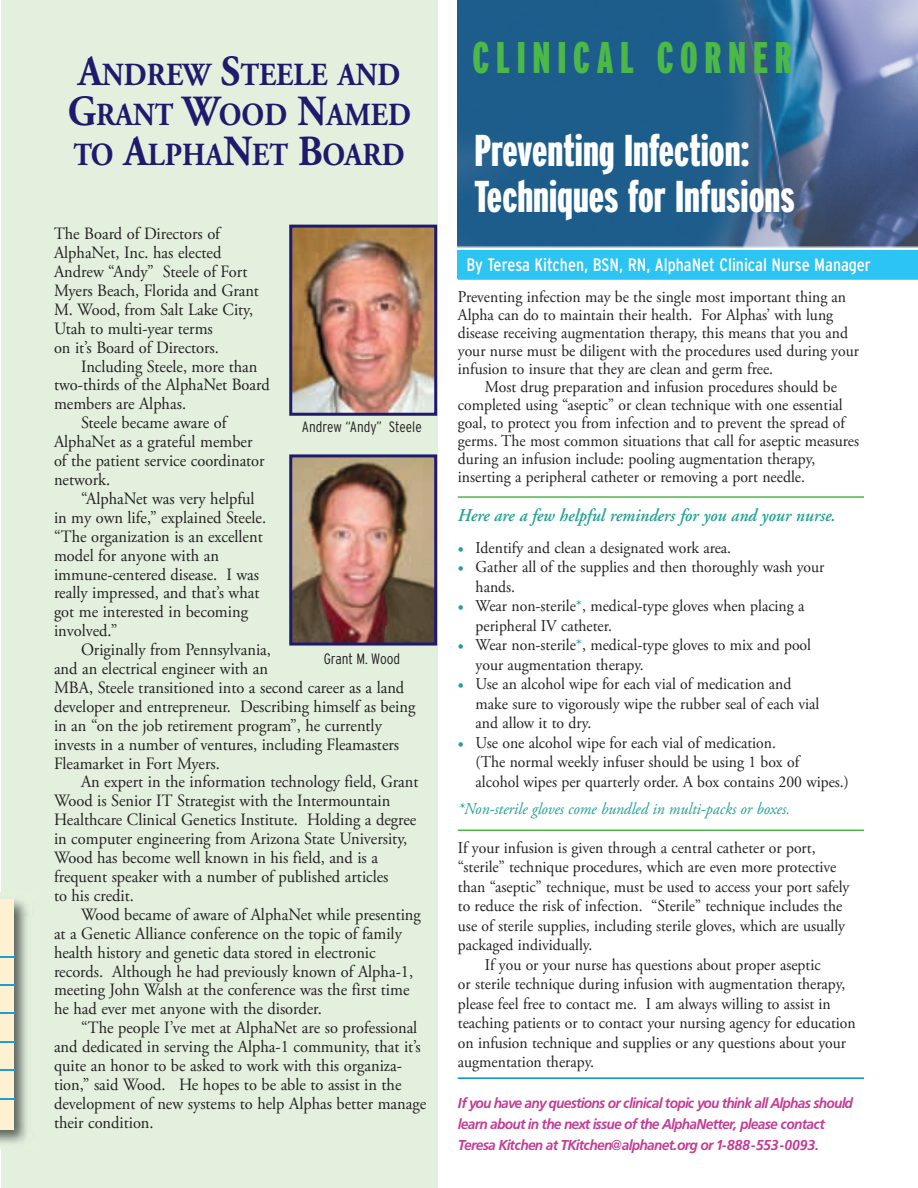
<style>
.page{position:relative;width:918px;height:1188px;background:#fff}
.page>*{position:absolute;margin:0;border:0;box-sizing:border-box;transform-origin:0 0}
.t1{font:900 extra-condensed 44.55px/45.8px "Interstate";color:#fff}
.t2{font:900 extra-condensed 44.25px "Interstate";letter-spacing:.15em;color:#4cb848}
.t3{font:700 42.9px "Adobe Garamond Pro";color:#1f1a6d;scale:.9 1}
.t4{font:700 32.25px/39.8px "Adobe Garamond Pro";color:#1f1a6d;scale:.9 1}
.t5{font:condensed 18px "Interstate";color:#fff}
.t6{font:italic 600 18px "Adobe Garamond";color:#21a193;scale:.95 1}
.t7{font:17.25px/18.9px "Adobe Garamond Pro";color:#231f20;scale:.95 1}
.t8{font:16.5px/18px "Adobe Garamond Pro";color:#231f20;scale:.95 1}
.t9{font:italic 16.5px "Adobe Garamond Pro";color:#21a193;scale:.95 1}
.t10{font:15px/21px "Frutiger Bld Itlic";letter-spacing:-.05em;color:#c33b96;scale:.95 1}
.t11{font:300 condensed 15px "Interstate";color:#231f20}
.s1{font-size:42.9px}
.s2{color:#21a193}
</style>
<div class="page">
<div style="left:1px;top:0;width:436px;height:1188px;background:#e3f0de"></div>
<img style="left:458px;top:0;width:460px;height:251px">
<svg style="left:458px;top:279px;width:460px;height:1px"></svg>
<div style="left:458px;top:251px;width:460px;height:28px;background:#2bc4f3"></div>
<img style="left:0;top:892px;width:28px;height:257px">
<div style="left:0;top:899px;width:14px;height:230px;background:#fef1d1"></div>
<svg style="left:0;top:956px;width:14px;height:1px"></svg>
<svg style="left:0;top:984px;width:14px;height:2px"></svg>
<svg style="left:0;top:1013px;width:14px;height:1px"></svg>
<svg style="left:0;top:1041px;width:14px;height:2px"></svg>
<svg style="left:0;top:1070px;width:14px;height:1px"></svg>
<svg style="left:0;top:1098px;width:14px;height:2px"></svg>
<hr style="left:458px;top:496px;width:406px;height:2px;background:#4cb848">
<hr style="left:458px;top:830px;width:406px;height:1px;background:#4cb848">
<hr style="left:458px;top:1077px;width:406px;height:2px;background:#008fd5">
<img style="left:293px;top:229px;width:140px;height:183px">
<div style="left:289px;top:225px;width:148px;height:191px;border:3px solid #1f1a6d"></div>
<img style="left:293px;top:458px;width:140px;height:184px">
<div style="left:289px;top:454px;width:148px;height:192px;border:3px solid #1f1a6d"></div>
<h3 class="t4" style="left:68px;top:58px;width:383px;text-indent:35px">NDREW <span class="s1">S</span>TEELE AND<br><span class="s1">G</span>RANT <span class="s1">W</span>OOD <span class="s1">N</span>AMED<br>TO <span class="s1">A</span>LPHA<span class="s1">N</span>ET <span class="s1">B</span>OARD</h3>
<h3 class="t3" style="left:78px;top:54px;width:28px">A</h3>
<p class="t7" style="left:54px;top:226px;width:217px">The Board of Directors of<br>AlphaNet, Inc. has elected<br>Andrew “Andy” Steele of Fort<br>Myers Beach, Florida and Grant<br>M. Wood, from Salt Lake City,<br>Utah to multi-year terms<br>on it’s Board of Directors.</p>
<p class="t7" style="left:81px;top:358px;width:187px">Including Steele, more than</p>
<p class="t7" style="left:54px;top:377px;width:229px">two-thirds of the AlphaNet Board</p>
<p class="t7" style="left:54px;top:396px;width:141px">members are Alphas.</p>
<p class="t7" style="left:81px;top:415px;width:155px">Steele became aware of</p>
<p class="t7" style="left:54px;top:434px;width:210px">AlphaNet as a grateful member</p>
<p class="t7" style="left:54px;top:453px;width:223px">of the patient service coordinator</p>
<p class="t7" style="left:54px;top:472px;width:61px">network.</p>
<p class="t7" style="left:81px;top:490px;width:184px">“AlphaNet was very helpful</p>
<p class="t7" style="left:54px;top:509px;width:225px">in my own life,” explained Steele.</p>
<p class="t7" style="left:54px;top:528px;width:221px">“The organization is an excellent</p>
<p class="t7" style="left:54px;top:547px;width:175px">model for anyone with an</p>
<p class="t7" style="left:54px;top:566px;width:217px">immune-centered disease. I was</p>
<p class="t7" style="left:54px;top:585px;width:218px">really impressed, and that’s what</p>
<p class="t7" style="left:54px;top:604px;width:206px">got me interested in becoming</p>
<p class="t7" style="left:54px;top:623px;width:68px">involved.”</p>
<p class="t7" style="left:81px;top:642px;width:201px">Originally from Pennsylvania,</p>
<p class="t7" style="left:54px;top:661px;width:227px">and an electrical engineer with an</p>
<p class="t7" style="left:54px;top:680px;width:370px">MBA, Steele transitioned into a second career as a land</p>
<p class="t7" style="left:54px;top:698px;width:382px">developer and entrepreneur. Describing himself as being</p>
<p class="t7" style="left:54px;top:717px;width:347px">in an “on the job retirement program”, he currently</p>
<p class="t7" style="left:54px;top:736px;width:365px">invests in a number of ventures, including Fleamasters</p>
<p class="t7" style="left:54px;top:755px;width:176px">Fleamarket in Fort Myers.</p>
<p class="t7" style="left:81px;top:774px;width:357px">An expert in the information technology field, Grant</p>
<p class="t7" style="left:54px;top:793px;width:356px">Wood is Senior IT Strategist with the Intermountain</p>
<p class="t7" style="left:54px;top:812px;width:383px">Healthcare Clinical Genetics Institute. Holding a degree</p>
<p class="t7" style="left:54px;top:831px;width:373px">in computer engineering from Arizona State University,</p>
<p class="t7" style="left:54px;top:850px;width:343px">Wood has become well known in his field, and is a</p>
<p class="t7" style="left:54px;top:869px;width:354px">frequent speaker with a number of published articles</p>
<p class="t7" style="left:54px;top:887px;width:86px">to his credit.</p>
<p class="t7" style="left:81px;top:906px;width:359px">Wood became of aware of AlphaNet while presenting</p>
<p class="t7" style="left:54px;top:925px;width:368px">at a Genetic Alliance conference on the topic of family</p>
<p class="t7" style="left:54px;top:944px;width:340px">health history and genetic data stored in electronic</p>
<p class="t7" style="left:54px;top:963px;width:380px">records. Although he had previously known of Alpha-1,</p>
<p class="t7" style="left:54px;top:982px;width:376px">meeting John Walsh at the conference was the first time</p>
<p class="t7" style="left:54px;top:1001px;width:283px">he had ever met anyone with the disorder.</p>
<p class="t7" style="left:81px;top:1020px;width:356px">“The people I’ve met at AlphaNet are so professional</p>
<p class="t7" style="left:54px;top:1039px;width:388px">and dedicated in serving the Alpha-1 community, that it’s</p>
<p class="t7" style="left:54px;top:1058px;width:368px">quite an honor to be asked to work with this organiza-</p>
<p class="t7" style="left:54px;top:1077px;width:367px">tion,” said Wood. He hopes to be able to assist in the</p>
<p class="t7" style="left:54px;top:1095px;width:393px">development of new systems to help Alphas better manage</p>
<p class="t7" style="left:54px;top:1114px;width:106px">their condition.</p>
<p class="t11" style="left:302px;top:418px;width:121px">Andrew “Andy” Steele</p>
<p class="t11" style="left:324px;top:650px;width:78px">Grant M. Wood</p>
<h2 class="t2" style="left:472px;top:32px;width:321px">CLINICAL CORNER</h2>
<h1 class="t1" style="left:474px;top:128px;width:322px">Preventing Infection:<br>Techniques for Infusions</h1>
<p class="t5" style="left:467px;top:254px;width:406px">By Teresa Kitchen, BSN, RN, AlphaNet Clinical Nurse Manager</p>
<p class="t8" style="left:458px;top:289px;width:424px">Preventing infection may be the single most important thing an Alpha can do to maintain their health. For Alphas’ with lung disease receiving augmentation therapy, this means that you and your nurse must be diligent with the procedures used during your infusion to insure that they are clean and germ free.</p>
<p class="t8" style="left:458px;top:379px;width:424px;text-indent:27px">Most drug preparation and infusion procedures should be completed using “aseptic” or clean technique with one essential goal, to protect you from infection and to prevent the spread of germs. The most common situations that call for aseptic measures during an infusion include: pooling augmentation therapy, inserting a peripheral catheter or removing a port needle.</p>
<p class="t6" style="left:458px;top:508px;width:399px">Here are a few helpful reminders for you and your nurse.</p>
<p class="t8" style="left:458px;top:540px;width:289px"><span class="s2">•</span> Identify and clean a designated work area.</p>
<p class="t8" style="left:476px;top:559px;width:369px;line-height:19.5px;text-indent:-18px"><span class="s2">•</span> Gather all of the supplies and then thoroughly wash your hands.</p>
<p class="t8" style="left:476px;top:598px;width:348px;line-height:19.5px;text-indent:-18px"><span class="s2">•</span> Wear non-sterile<span class="s2">*</span>, medical-type gloves when placing a peripheral IV catheter.</p>
<p class="t8" style="left:476px;top:637px;width:355px;line-height:19.5px;text-indent:-18px"><span class="s2">•</span> Wear non-sterile<span class="s2">*</span>, medical-type gloves to mix and pool your augmentation therapy.</p>
<p class="t8" style="left:476px;top:676px;width:363px;line-height:19.5px;text-indent:-18px"><span class="s2">•</span> Use an alcohol wipe for each vial of medication and make sure to vigorously wipe the rubber seal of each vial and allow it to dry.</p>
<p class="t8" style="left:476px;top:734px;width:394px;line-height:19.5px;text-indent:-18px"><span class="s2">•</span> Use one alcohol wipe for each vial of medication.<br>(The normal weekly infuser should be using 1 box of<br>alcohol wipes per quarterly order. A box contains 200 wipes.)</p>
<p class="t9" style="left:458px;top:802px;width:351px">*Non-sterile gloves come bundled in multi-packs or boxes.</p>
<p class="t8" style="left:458px;top:840px;width:378px">If your infusion is given through a central catheter or port,</p>
<p class="t8" style="left:458px;top:859px;width:400px">“sterile” technique procedures, which are even more protective</p>
<p class="t8" style="left:458px;top:879px;width:414px">than “aseptic” technique, must be used to access your port safely</p>
<p class="t8" style="left:458px;top:898px;width:406px">to reduce the risk of infection. “Sterile” technique includes the</p>
<p class="t8" style="left:458px;top:918px;width:409px">use of sterile supplies, including sterile gloves, which are usually</p>
<p class="t8" style="left:458px;top:937px;width:143px">packaged individually.</p>
<p class="t8" style="left:485px;top:957px;width:355px">If you or your nurse has questions about proper aseptic</p>
<p class="t8" style="left:458px;top:976px;width:409px">or sterile technique during infusion with augmentation therapy,</p>
<p class="t8" style="left:458px;top:996px;width:394px">please feel free to contact me. I am always willing to assist in</p>
<p class="t8" style="left:458px;top:1015px;width:420px">teaching patients or to contact your nursing agency for education</p>
<p class="t8" style="left:458px;top:1035px;width:410px">on infusion technique and supplies or any questions about your</p>
<p class="t8" style="left:458px;top:1054px;width:145px">augmentation therapy.</p>
<p class="t10" style="left:458px;top:1093px;width:417px">If you have any questions or clinical topic you think all Alphas should learn about in the next issue of the AlphaNetter, please contact<br>Teresa Kitchen at TKitchen@alphanet.org or 1-888 -553 -0093.</p>
</div>
